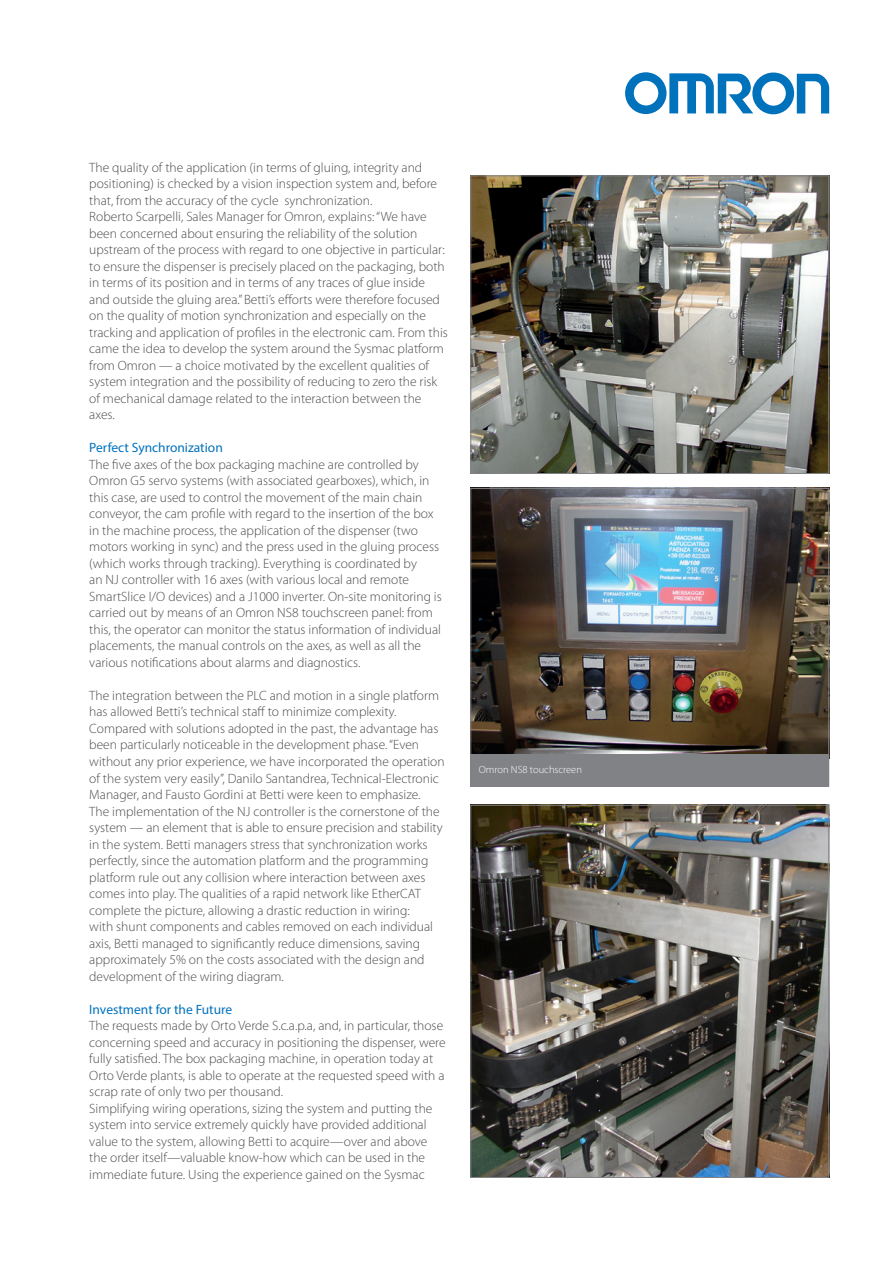
<style>
.page{position:relative;width:893px;height:1263px;background:#fff}
.page>*{position:absolute;margin:0;border:0;box-sizing:border-box;transform-origin:0 0}
.t1{font:300 13.5px/16.5px "Myriad Pro";color:#4b4c4d}
.t2{font:13.5px "Myriad Pro";color:#0072bc}
.t3{font:300 10.5px "Myriad Pro";color:#fff}
</style>
<div class="page">
<svg style="left:625px;top:72px;width:204px;height:42px"></svg>
<img style="left:472px;top:490px;width:355px;height:264px">
<img style="left:472px;top:177px;width:355px;height:295px">
<div style="left:470px;top:175px;width:359px;height:299px;border:1px solid #808285"></div>
<img style="left:472px;top:807px;width:355px;height:369px">
<div style="left:470px;top:805px;width:359px;height:373px;border:1px solid #808285"></div>
<div style="left:470px;top:754px;width:359px;height:32px;background:#808285"></div>
<p class="t1" style="left:89px;top:159px;width:349px">The quality of the application (in terms of gluing, integrity and positioning) is checked by a vision inspection system and, before that, from the accuracy of the cycle synchronization.</p>
<p class="t1" style="left:89px;top:209px;width:360px">Roberto Scarpelli, Sales Manager for Omron, explains: “We have been concerned about ensuring the reliability of the solution upstream of the process with regard to one objective in particular: to ensure the dispenser is precisely placed on the packaging, both in terms of its position and in terms of any traces of glue inside and outside the gluing area.” Betti’s efforts were therefore focused on the quality of motion synchronization and especially on the tracking and application of profiles in the electronic cam. From this came the idea to develop the system around the Sysmac platform from Omron — a choice motivated by the excellent qualities of system integration and the possibility of reducing to zero the risk of mechanical damage related to the interaction between the axes.</p>
<p class="t2" style="left:89px;top:440px;width:135px">Perfect Synchronization</p>
<p class="t1" style="left:89px;top:456px;width:354px">The five axes of the box packaging machine are controlled by Omron G5 servo systems (with associated gearboxes), which, in this case, are used to control the movement of the main chain conveyor, the cam profile with regard to the insertion of the box in the machine process, the application of the dispenser (two motors working in sync) and the press used in the gluing process (which works through tracking). Everything is coordinated by<br>an NJ controller with 16 axes (with various local and remote SmartSlice I/O devices) and a J1000 inverter. On-site monitoring is carried out by means of an Omron NS8 touchscreen panel: from this, the operator can monitor the status information of individual placements, the manual controls on the axes, as well as all the various notifications about alarms and diagnostics.</p>
<p class="t1" style="left:89px;top:687px;width:357px">The integration between the PLC and motion in a single platform has allowed Betti’s technical staff to minimize complexity.<br>Compared with solutions adopted in the past, the advantage has been particularly noticeable in the development phase. “Even without any prior experience, we have incorporated the operation of the system very easily”, Danilo Santandrea, Technical-Electronic Manager, and Fausto Gordini at Betti were keen to emphasize.</p>
<p class="t1" style="left:89px;top:803px;width:355px">The implementation of the NJ controller is the cornerstone of the system — an element that is able to ensure precision and stability in the system. Betti managers stress that synchronization works perfectly, since the automation platform and the programming platform rule out any collision where interaction between axes comes into play. The qualities of a rapid network like EtherCAT complete the picture, allowing a drastic reduction in wiring:<br>with shunt components and cables removed on each individual axis, Betti managed to significantly reduce dimensions, saving approximately 5% on the costs associated with the design and development of the wiring diagram.</p>
<p class="t2" style="left:89px;top:1001px;width:144px">Investment for the Future</p>
<p class="t1" style="left:89px;top:1017px;width:358px">The requests made by Orto Verde S.c.a.p.a, and, in particular, those concerning speed and accuracy in positioning the dispenser, were fully satisfied. The box packaging machine, in operation today at Orto Verde plants, is able to operate at the requested speed with a scrap rate of only two per thousand.</p>
<p class="t1" style="left:89px;top:1100px;width:345px">Simplifying wiring operations, sizing the system and putting the system into service extremely quickly have provided additional value to the system, allowing Betti to acquire—over and above the order itself—valuable know-how which can be used in the immediate future. Using the experience gained on the Sysmac</p>
<p class="t3" style="left:479px;top:764px;width:105px">Omron NS8 touchscreen</p>
</div>
